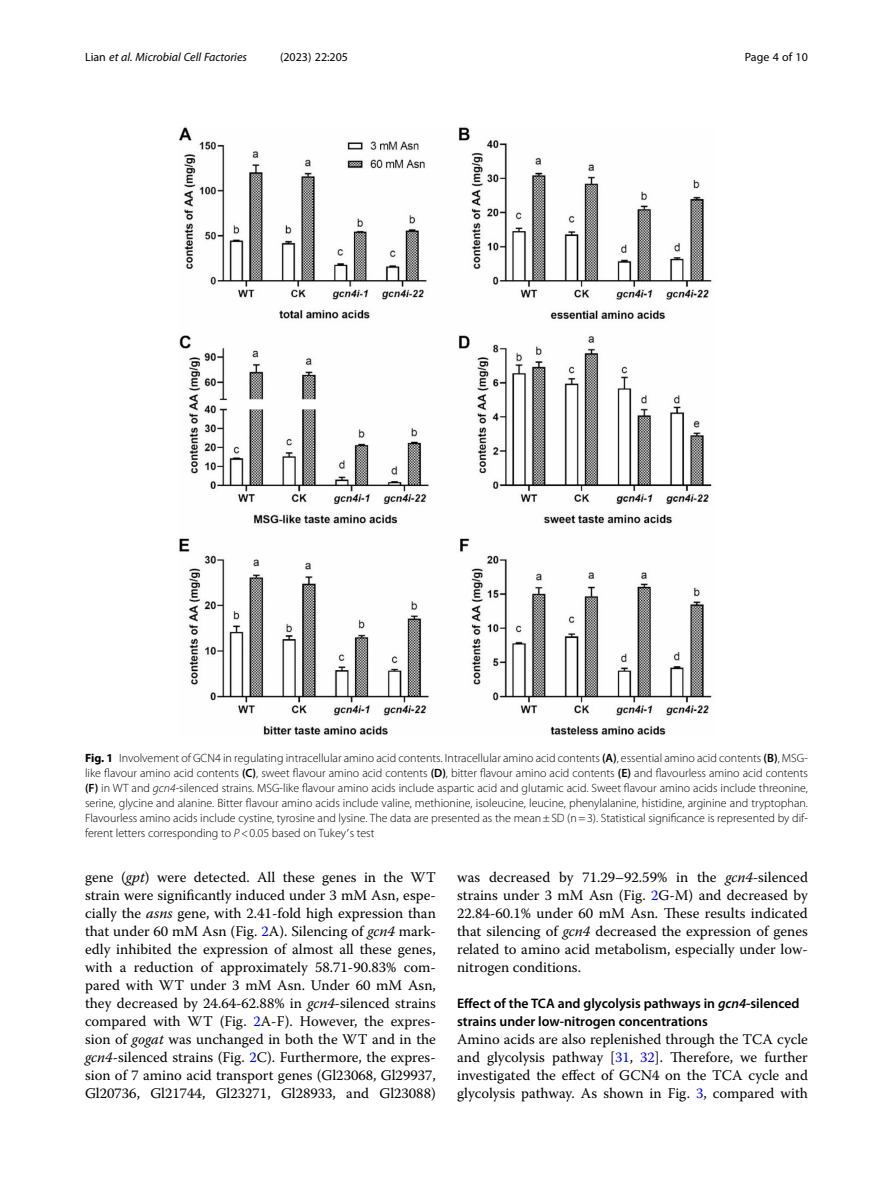
<style>
.page{position:relative;width:893px;height:1191px;background:#fff}
.page>*{position:absolute;margin:0;border:0;box-sizing:border-box;transform-origin:0 0}
.Body_Text{font:14.7px/18px "Warnock Pro";color:#000;text-align:justify}
.Head_2{font:600 13.8px/18px "Myriad Pro";color:#000}
.Figure_Caption{font:300 12px/15px "Myriad Pro";color:#000;text-align:justify}
.t1{font:italic 12px "Myriad Pro";color:#000}
.t2{font:12px "Myriad Pro";color:#000}
.s1{font-style:normal}
.s2{font-weight:700}
.s3{font-weight:600}
.s4{font-style:italic}
.s5{font-family:"STIX";font-weight:400}
.s6{color:#00f}
</style>
<div class="page">
<img style="left:179px;top:127px;width:533px;height:608px">
<p class="t1" style="left:85px;top:50px;width:163px"><span class="s1">Lian</span> et al. Microbial Cell Factories</p>
<p class="t2" style="left:280px;top:50px;width:70px">(2023) 22:205</p>
<p class="t2" style="left:745px;top:50px;width:65px">Page 4 of 10</p>
<p class="Figure_Caption" style="left:85px;top:750px;width:724px"><span class="s2">Fig. 1</span> Involvement of GCN4 in regulating intracellular amino acid contents. Intracellular amino acid contents <span class="s3">(A)</span>, essential amino acid contents <span class="s3">(B)</span>, MSG&shy;like flavour amino acid contents <span class="s3">(C)</span>, sweet flavour amino acid contents <span class="s3">(D)</span>, bitter flavour amino acid contents <span class="s3">(E)</span> and flavourless amino acid contents <span class="s3">(F)</span> in WT and <span class="s4">gcn4</span>-silenced strains. MSG-like flavour amino acids include aspartic acid and glutamic acid. Sweet flavour amino acids include threonine, serine, glycine and alanine. Bitter flavour amino acids include valine, methionine, isoleucine, leucine, phenylalanine, histidine, arginine and tryptophan.<br>Flavourless amino acids include cystine, tyrosine and lysine. The data are presented as the mean±SD (n=3). Statistical significance is represented by dif&shy;ferent letters corresponding to <span class="s4">P</span>&lt;0.05 based on Tukey<span class="s5">′</span>s test</p>
<p class="Body_Text" style="left:85px;top:868px;width:352px">gene (<span class="s4">gpt</span>) were detected. All these genes in the WT strain were significantly induced under 3 mM Asn, espe&shy;cially the <span class="s4">asns</span> gene, with 2.41-fold high expression than that under 60 mM Asn (Fig. <span class="s6">2</span>A). Silencing of <span class="s4">gcn4</span> mark&shy;edly inhibited the expression of almost all these genes, with a reduction of approximately 58.71-90.83% com&shy;pared with WT under 3 mM Asn. Under 60 mM Asn, they decreased by 24.64-62.88% in <span class="s4">gcn4-</span>silenced strains compared with WT (Fig. <span class="s6">2</span>A-F). However, the expres&shy;sion of <span class="s4">gogat</span> was unchanged in both the WT and in the <span class="s4">gcn4</span>-silenced strains (Fig. <span class="s6">2</span>C). Furthermore, the expres&shy;sion of 7 amino acid transport genes (Gl23068, Gl29937, Gl20736, Gl21744, Gl23271, Gl28933, and Gl23088)</p>
<p class="Body_Text" style="left:457px;top:868px;width:352px">was decreased by 71.29–92.59% in the <span class="s4">gcn4-</span>silenced strains under 3 mM Asn (Fig. <span class="s6">2</span>G-M) and decreased by 22.84-60.1% under 60 mM Asn. These results indicated that silencing of <span class="s4">gcn4</span> decreased the expression of genes related to amino acid metabolism, especially under low&shy;nitrogen conditions.</p>
<p class="Head_2" style="left:457px;top:994px;width:344px">Effect of the TCA and glycolysis pathways in <span class="s4">gcn4</span>-silenced strains under low-nitrogen concentrations</p>
<p class="Body_Text" style="left:457px;top:1030px;width:352px">Amino acids are also replenished through the TCA cycle and glycolysis pathway [<span class="s6">31</span>, <span class="s6">32</span>]. Therefore, we further investigated the effect of GCN4 on the TCA cycle and glycolysis pathway. As shown in Fig. <span class="s6">3</span>, compared with</p>
</div>
